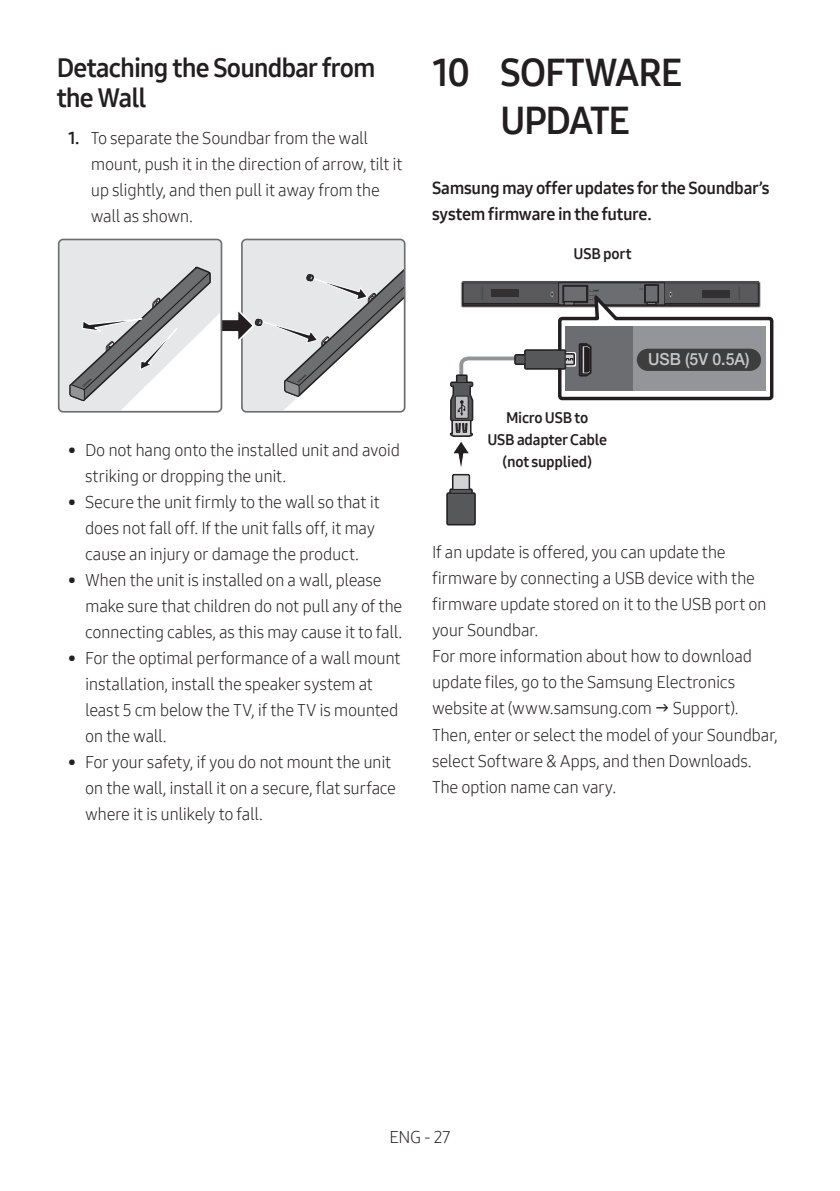
<style>
.page{position:relative;width:840px;height:1191px;background:#fff}
.page>*{position:absolute;margin:0;border:0;box-sizing:border-box;transform-origin:0 0}
.t1{font:38px/48px "Samsung One 700";letter-spacing:-.035em;color:#231f20;text-align:center}
.NoTOC-Heading2{font:26px/30px "Samsung One 700";letter-spacing:-.035em;color:#231f20}
.Description-L{font:17px/26px "Samsung One 300";letter-spacing:-.02em;color:#231f20}
.Description-L-2{font:17px/26px "Samsung One 700";letter-spacing:-.02em;color:#231f20}
.t2{font:500 16.6px "Helvetica Neue cp";color:#c7c8ca;scale:.95 1}
.t3{font:15px/22px "Samsung One 700";letter-spacing:-.015em;color:#231f20;text-align:center}
.s1{font-family:"Samsung One 700"}
</style>
<div class="page">
<svg style="left:58px;top:239px;width:347px;height:173px"></svg>
<svg style="left:446px;top:281px;width:326px;height:244px"></svg>
<p class="NoTOC-Heading2" style="left:57px;top:52px;width:320px">Detaching the Soundbar from the Wall</p>
<p class="Description-L" style="left:91px;top:125px;width:313px;text-indent:-23px"><span class="s1">1.</span> To separate the Soundbar from the wall mount, push it in the direction of arrow, tilt it up slightly, and then pull it away from the wall as shown.</p>
<p class="t1" style="left:432px;top:48px;width:252px">10 SOFTWARE<br>UPDATE</p>
<p class="Description-L-2" style="left:432px;top:175px;width:339px">Samsung may offer updates for the Soundbar’s system firmware in the future.</p>
<p class="t3" style="left:573px;top:242px;width:59px">USB port</p>
<p class="Description-L" style="left:85px;top:436px;width:316px;text-indent:-17px">• Do not hang onto the installed unit and avoid striking or dropping the unit.</p>
<p class="Description-L" style="left:85px;top:488px;width:296px;text-indent:-17px">• Secure the unit firmly to the wall so that it does not fall off. If the unit falls off, it may cause an injury or damage the product.</p>
<p class="Description-L" style="left:85px;top:566px;width:318px;text-indent:-17px">• When the unit is installed on a wall, please make sure that children do not pull any of the connecting cables, as this may cause it to fall.</p>
<p class="Description-L" style="left:85px;top:644px;width:317px;text-indent:-17px">• For the optimal performance of a wall mount installation, install the speaker system at least 5 cm below the TV, if the TV is mounted on the wall.</p>
<p class="Description-L" style="left:85px;top:748px;width:312px;text-indent:-17px">• For your safety, if you do not mount the unit on the wall, install it on a secure, flat surface where it is unlikely to fall.</p>
<p class="t3" style="left:487px;top:407px;width:121px">Micro USB to<br>USB adapter Cable (not supplied)</p>
<p class="t2" style="left:647px;top:350px;width:108px">USB (5V 0.5A)</p>
<p class="Description-L" style="left:432px;top:539px;width:336px">If an update is offered, you can update the firmware by connecting a USB device with the firmware update stored on it to the USB port on your Soundbar.</p>
<p class="Description-L" style="left:432px;top:643px;width:347px">For more information about how to download update files, go to the Samsung Electronics website at (www.samsung.com Support).<br>Then, enter or select the model of your Soundbar, select Software &amp; Apps, and then Downloads.<br>The option name can vary.</p>
<p class="Description-L" style="left:389px;top:1123px;width:62px">ENG - 27</p>
</div>
